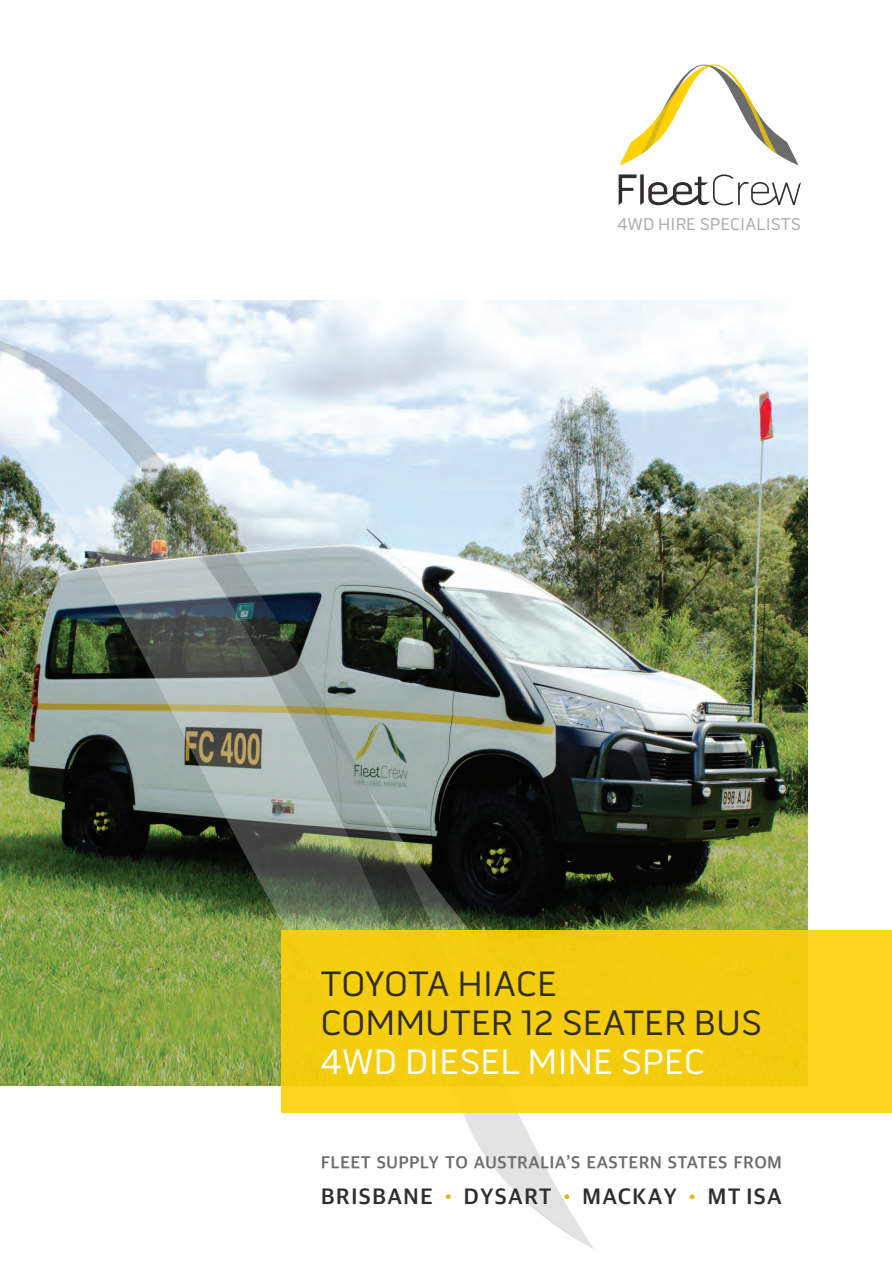
<style>
.page{position:relative;width:892px;height:1263px;background:#fff}
.page>*{position:absolute;margin:0;border:0;box-sizing:border-box;transform-origin:0 0}
.t1{font:36px/39px "Pill Gothic 600 mg";color:#312d2d}
.t2{font:36px "Pill Gothic 600 mg";color:#fff}
.t3{font:700 22.65px "Apple SD Gothic Neo";letter-spacing:.05em;color:#312d2d}
.t4{font:700 17.55px "Apple SD Gothic Neo";letter-spacing:.015em;color:#6c6c6d}
.t5{font:17.4px "Pill Gothic 600 mg";color:#a8a9ad}
.s1{color:#e3b409}
</style>
<div class="page">
<img style="left:594px;top:333px;width:214px;height:597px">
<img style="left:0;top:333px;width:594px;height:916px">
<svg style="left:618px;top:174px;width:182px;height:31px"></svg>
<svg style="left:619px;top:65px;width:179px;height:100px"></svg>
<svg style="left:281px;top:930px;width:610px;height:183px;background:#f6ce12"></svg>
<p class="t5" style="left:617px;top:214px;width:185px">4WD HIRE SPECIALISTS</p>
<h1 class="t1" style="left:320px;top:964px;width:442px">TOYOTA HIACE<br>COMMUTER 12 SEATER BUS</h1>
<h1 class="t2" style="left:320px;top:1040px;width:385px">4WD DIESEL MINE SPEC</h1>
<p class="t4" style="left:320px;top:1153px;width:462px">FLEET SUPPLY TO AUSTRALIA’S EASTERN STATES FROM</p>
<p class="t3" style="left:320px;top:1184px;width:462px">BRISBANE <span class="s1">•</span> DYSART <span class="s1">•</span> MACKAY <span class="s1">•</span> MT ISA</p>
</div>
